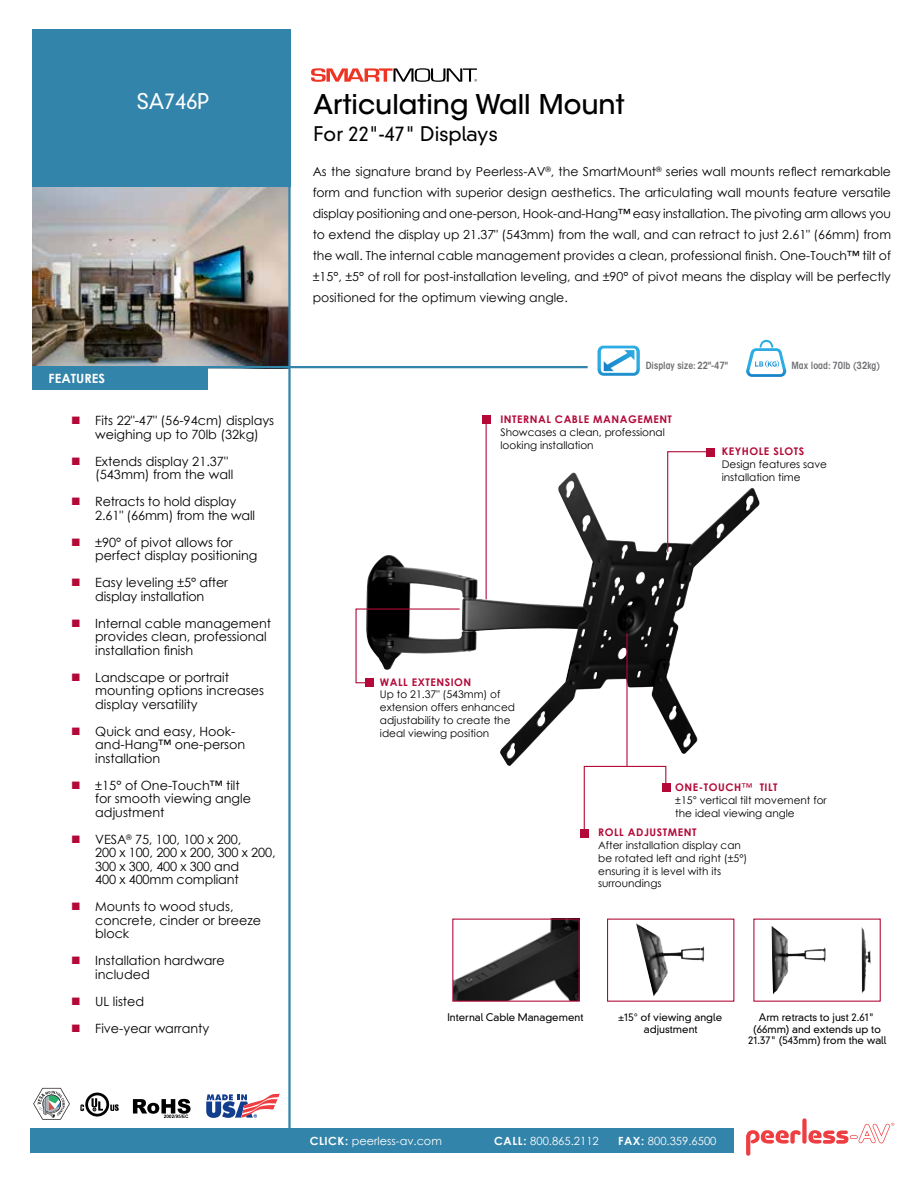
<style>
.page{position:relative;width:918px;height:1188px;background:#fff}
.page>*{position:absolute;margin:0;border:0;box-sizing:border-box;transform-origin:0 0}
.t1{font:500 27px "ITC Avant Garde Std";color:#000}
.t2{font:300 21px "DIN Neuzeit Grotesk Std";color:#fff}
.t3{font:300 19.5px "DIN Neuzeit Grotesk Std";color:#000}
.t4{font:12.75px/13.5px "Century Gothic";color:#000}
.t5{font:700 12.75px "Century Gothic";color:#fff}
.t6{font:12.45px/21px "Century Gothic";color:#000;text-align:justify}
.t7{font:11.25px "Century Gothic";color:#fff}
.t8{font:10.5px/12.8px "Century Gothic";color:#000}
.t9{font:700 10.5px "Century Gothic";letter-spacing:.05em;color:#b30838}
.t10{font:300 10.2px/11.6px "DIN Neuzeit Grotesk Std";color:#000;text-align:center}
.t11{font:600 condensed 9.9px "ITC Avant Garde Std";color:#6d6e71}
.s1{color:#b30838}
.s2{font-weight:700;color:#b30838}
.s3{font-family:"DIN Neuzeit Grotesk Std";font-weight:300}
.s4{font-weight:700}
</style>
<div class="page">
<img style="left:32px;top:187px;width:256px;height:179px">
<img style="left:366px;top:472px;width:394px;height:294px">
<hr style="left:32px;top:366px;width:556px;height:2px;background:#3384aa">
<div style="left:32px;top:29px;width:258px;height:158px;background:#3384aa"></div>
<div style="left:32px;top:366px;width:176px;height:24px;background:#3384aa"></div>
<svg style="left:597px;top:346px;width:43px;height:30px"></svg>
<hr style="left:288px;top:29px;width:3px;height:1101px;background:#3384aa">
<svg style="left:746px;top:340px;width:40px;height:37px"></svg>
<div style="left:85px;top:1093px;width:24px;height:24px;border:3px solid #000;border-radius:50%"></div>
<svg style="left:80px;top:1104px;width:4px;height:7px"></svg>
<svg style="left:110px;top:1104px;width:9px;height:7px"></svg>
<svg style="left:92px;top:1098px;width:11px;height:13px"></svg>
<svg style="left:33px;top:1088px;width:37px;height:32px"></svg>
<svg style="left:133px;top:1099px;width:58px;height:19px"></svg>
<svg style="left:206px;top:1093px;width:74px;height:25px"></svg>
<div style="left:31px;top:1129px;width:703px;height:24px;background:#3384aa"></div>
<svg style="left:746px;top:1130px;width:55px;height:26px"></svg>
<div style="left:802px;top:1118px;width:5px;height:26px;background:#ef3e42;border-radius:2px"></div>
<svg style="left:808px;top:1123px;width:86px;height:21px"></svg>
<svg style="left:311px;top:68px;width:166px;height:14px"></svg>
<img style="left:862px;top:927px;width:4px;height:67px">
<img style="left:772px;top:926px;width:33px;height:68px">
<img style="left:636px;top:924px;width:32px;height:72px">
<img style="left:454px;top:921px;width:124px;height:79px">
<svg style="left:667px;top:451px;width:44px;height:102px"></svg>
<div style="left:707px;top:448px;width:8px;height:9px;background:#b30838"></div>
<div style="left:580px;top:829px;width:9px;height:9px;background:#b30838"></div>
<div style="left:662px;top:783px;width:8px;height:9px;background:#b30838"></div>
<svg style="left:583px;top:765px;width:84px;height:64px"></svg>
<hr style="left:626px;top:633px;width:2px;height:134px;background:#b30838">
<div style="left:482px;top:416px;width:9px;height:8px;background:#b30838"></div>
<hr style="left:486px;top:422px;width:1px;height:177px;background:#b30838">
<div style="left:365px;top:678px;width:9px;height:9px;background:#b30838"></div>
<svg style="left:355px;top:608px;width:106px;height:76px"></svg>
<h2 class="t2" style="left:137px;top:88px;width:74px">SA746P</h2>
<p class="t5" style="left:49px;top:369px;width:58px">FEATURES</p>
<p class="t4" style="left:95px;top:414px;width:181px;text-indent:-24px"><span class="s1">■</span> Fits 22"-47" (56-94cm) displays weighing up to 70lb (32kg)</p>
<p class="t4" style="left:95px;top:454px;width:140px;text-indent:-24px"><span class="s1">■</span> Extends display 21.37" (543mm) from the wall</p>
<p class="t4" style="left:95px;top:495px;width:162px;text-indent:-24px"><span class="s1">■</span> Retracts to hold display<br>2.61" (66mm) from the wall</p>
<p class="t4" style="left:95px;top:535px;width:164px;text-indent:-24px"><span class="s1">■</span> ±90° of pivot allows for perfect display positioning</p>
<p class="t4" style="left:71px;top:576px;width:158px;text-align:center"><span class="s1">■</span> Easy leveling ±5° after display installation</p>
<p class="t4" style="left:95px;top:616px;width:178px;text-indent:-24px"><span class="s1">■</span> Internal cable management provides clean, professional installation finish</p>
<p class="t4" style="left:95px;top:670px;width:170px;text-indent:-24px"><span class="s1">■</span> Landscape or portrait mounting options increases display versatility</p>
<p class="t4" style="left:95px;top:724px;width:152px;text-indent:-24px"><span class="s1">■</span> Quick and easy, Hook&shy;and-Hang™ one-person installation</p>
<p class="t4" style="left:95px;top:778px;width:157px;text-indent:-24px"><span class="s1">■</span> ±15° of One-Touch™ tilt for smooth viewing angle adjustment</p>
<p class="t4" style="left:95px;top:832px;width:182px;text-indent:-24px"><span class="s1">■</span> VESA<sup>®</sup> 75, 100, 100 x 200,<br>200 x 100, 200 x 200, 300 x 200,<br>300 x 300, 400 x 300 and<br>400 x 400mm compliant</p>
<p class="t4" style="left:95px;top:900px;width:167px;text-indent:-24px"><span class="s1">■</span> Mounts to wood studs, concrete, cinder or breeze block</p>
<p class="t4" style="left:95px;top:954px;width:131px;text-indent:-24px"><span class="s1">■</span> Installation hardware included</p>
<p class="t4" style="left:71px;top:994px;width:75px"><span class="s1">■</span> UL listed</p>
<p class="t4" style="left:71px;top:1021px;width:140px"><span class="s1">■</span> Five-year warranty</p>
<h1 class="t1" style="left:314px;top:88px;width:313px">Articulating Wall Mount</h1>
<h3 class="t3" style="left:314px;top:122px;width:186px">For 22"-47" Displays</h3>
<p class="t6" style="left:313px;top:161px;width:580px">As the signature brand by Peerless-AV<sup>®</sup>, the SmartMount<sup>®</sup> series wall mounts reflect remarkable form and function with superior design aesthetics. The articulating wall mounts feature versatile display positioning and one-person, Hook-and-Hang™ easy installation. The pivoting arm allows you to extend the display up 21.37" (543mm) from the wall, and can retract to just 2.61" (66mm) from the wall. The internal cable management provides a clean, professional finish. One-Touch™ tilt of ±15°, ±5° of roll for post-installation leveling, and ±90° of pivot means the display will be perfectly positioned for the optimum viewing angle.</p>
<p class="t11" style="left:646px;top:359px;width:84px">Display size: 22"-47"</p>
<p class="t11" style="left:792px;top:359px;width:90px">Max load: 70lb (32kg)</p>
<p class="t9" style="left:500px;top:412px;width:12px">INTERNA</p>
<p class="t9" style="left:546px;top:412px;width:57px">L CABLE MANA</p>
<p class="t9" style="left:628px;top:412px;width:18px">GEMENT</p>
<p class="t8" style="left:500px;top:426px;width:166px">Showcases a clean, professional looking installation</p>
<p class="t9" style="left:722px;top:444px;width:83px">KEYHOLE SLOTS</p>
<p class="t8" style="left:722px;top:458px;width:107px">Design features save installation time</p>
<p class="t9" style="left:380px;top:674px;width:93px">WALL EXTENSION</p>
<p class="t8" style="left:380px;top:688px;width:137px">Up to 21.37" (543mm) of extension offers enhanced adjustability to create the ideal viewing position</p>
<p class="t8" style="left:675px;top:781px;width:153px"><span class="s2">ONE-TOUCH</span><span class="s1">™</span> <span class="s2">TILT<br></span>±15<span class="s3">°</span> vertical tilt movement for the ideal viewing angle</p>
<p class="t9" style="left:598px;top:825px;width:100px">ROLL ADJUSTMENT</p>
<p class="t8" style="left:598px;top:839px;width:151px">After installation display can be rotated left and right (±5°) ensuring it is level with its surroundings</p>
<p class="t10" style="left:447px;top:1012px;width:137px">Internal Cable Management</p>
<p class="t10" style="left:618px;top:1012px;width:106px">±15° of viewing angle adjustment</p>
<p class="t10" style="left:748px;top:1012px;width:140px">Arm retracts to just 2.61" (66mm) and extends up to<br>21.37" (543mm) from the wall</p>
<p class="t7" style="left:310px;top:1133px;width:134px"><span class="s4">CLICK:</span> peerless-av.com</p>
<p class="t7" style="left:494px;top:1133px;width:106px"><span class="s4">CALL:</span> 800.865.2112</p>
<p class="t7" style="left:618px;top:1133px;width:100px"><span class="s4">FAX:</span> 800.359.6500</p>
</div>
